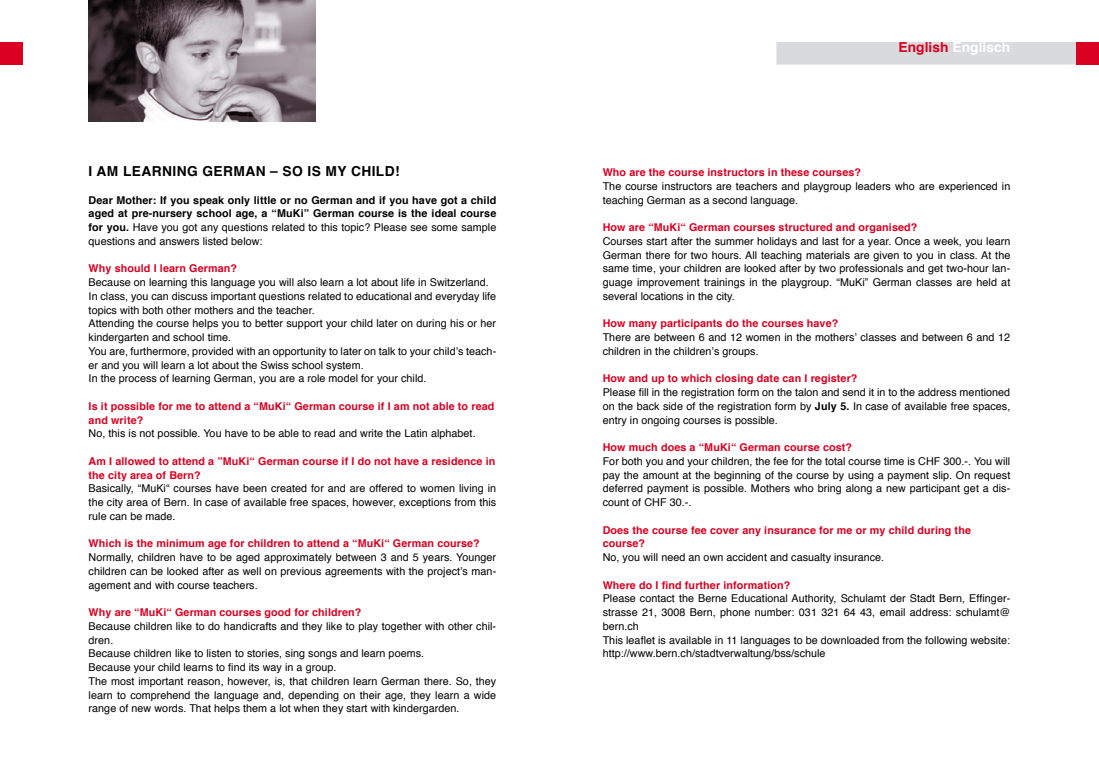
<style>
.page{position:relative;width:1099px;height:762px;background:#fff}
.page>*{position:absolute;margin:0;border:0;box-sizing:border-box;transform-origin:0 0}
.t1{font:700 13.75px "Helvetica";letter-spacing:.03em;color:#000}
.t2{font:700 13.75px "Helvetica";letter-spacing:.005em;color:#fff}
.t3{font:10.75px/13.8px "Helvetica";letter-spacing:.005em;color:#000}
.t4{font:700 10.75px/13.8px "Helvetica";letter-spacing:.01em;color:#da0021}
.t5{font:700 10.75px/13.8px "Helvetica";letter-spacing:.01em;color:#000;text-align:justify}
.s1{font-weight:400}
.s2{color:#da0021}
.s3{font-weight:700}
</style>
<div class="page">
<div style="left:0;top:42px;width:22px;height:22px;background:#da0021"></div>
<div style="left:776px;top:42px;width:322px;height:23px;background:#d8dadc"></div>
<div style="left:1076px;top:42px;width:22px;height:22px;background:#da0021"></div>
<img style="left:89px;top:0;width:226px;height:121px">
<p class="t1" style="left:89px;top:160px;width:312px">I AM LEARNING GERMAN – SO IS MY CHILD!</p>
<p class="t5" style="left:89px;top:193px;width:409px">Dear Mother: If you speak only little or no German and if you have got a child aged at pre-nursery school age, a “MuKi” German course is the ideal course for you. <span class="s1">Have you got any questions related to this topic? Please see some sample questions and answers listed below:</span></p>
<p class="t4" style="left:89px;top:262px;width:150px">Why should I learn German?</p>
<p class="t3" style="left:89px;top:276px;width:409px">Because on learning this language you will also learn a lot about life in Switzerland.<br>In class, you can discuss important questions related to educational and everyday life topics with both other mothers and the teacher.<br>Attending the course helps you to better support your child later on during his or her kindergarten and school time.<br>You are, furthermore, provided with an opportunity to later on talk to your child’s teach&shy;er and you will learn a lot about the Swiss school system.<br>In the process of learning German, you are a role model for your child.</p>
<p class="t4" style="left:89px;top:399px;width:407px">Is it possible for me to attend a “MuKi“ German course if I am not able to read and write?</p>
<p class="t3" style="left:89px;top:427px;width:388px">No, this is not possible. You have to be able to read and write the Latin alphabet.</p>
<p class="t4" style="left:89px;top:454px;width:408px">Am I allowed to attend a ”MuKi“ German course if I do not have a residence in the city area of Bern?</p>
<p class="t3" style="left:89px;top:482px;width:409px;text-align:justify">Basically, “MuKi“ courses have been created for and are offered to women living in the city area of Bern. In case of available free spaces, however, exceptions from this rule can be made.</p>
<p class="t4" style="left:89px;top:537px;width:393px">Which is the minimum age for children to attend a “MuKi“ German course?</p>
<p class="t3" style="left:89px;top:551px;width:409px;text-align:justify">Normally, children have to be aged approximately between 3 and 5 years. Younger children can be looked after as well on previous agreements with the project’s man&shy;agement and with course teachers.</p>
<p class="t4" style="left:89px;top:606px;width:274px">Why are “MuKi“ German courses good for children?</p>
<p class="t3" style="left:89px;top:619px;width:409px">Because children like to do handicrafts and they like to play together with other chil&shy;dren.<br>Because children like to listen to stories, sing songs and learn poems.<br>Because your child learns to find its way in a group.<br>The most important reason, however, is, that children learn German there. So, they learn to comprehend the language and, depending on their age, they learn a wide range of new words. That helps them a lot when they start with kindergarden.</p>
<p class="t2" style="left:898px;top:36px;width:113px"><span class="s2">English</span> Englisch</p>
<p class="t4" style="left:602px;top:166px;width:260px">Who are the course instructors in these courses?</p>
<p class="t3" style="left:602px;top:179px;width:409px">The course instructors are teachers and playgroup leaders who are experienced in teaching German as a second language.</p>
<p class="t4" style="left:602px;top:221px;width:316px">How are “MuKi“ German courses structured and organised?</p>
<p class="t3" style="left:602px;top:234px;width:409px;text-align:justify">Courses start after the summer holidays and last for a year. Once a week, you learn German there for two hours. All teaching materials are given to you in class. At the same time, your children are looked after by two professionals and get two-hour lan&shy;guage improvement trainings in the playgroup. “MuKi” German classes are held at several locations in the city.</p>
<p class="t4" style="left:602px;top:317px;width:237px">How many participants do the courses have?</p>
<p class="t3" style="left:602px;top:331px;width:409px">There are between 6 and 12 women in the mothers’ classes and between 6 and 12 children in the children’s groups.</p>
<p class="t4" style="left:602px;top:372px;width:256px">How and up to which closing date can I register?</p>
<p class="t3" style="left:602px;top:386px;width:409px;text-align:justify">Please fill in the registration form on the talon and send it in to the address mentioned on the back side of the registration form by <span class="s3">July 5.</span> In case of available free spaces, entry in ongoing courses is possible.</p>
<p class="t4" style="left:602px;top:441px;width:251px">How much does a “MuKi“ German course cost?</p>
<p class="t3" style="left:602px;top:454px;width:409px;text-align:justify">For both you and your children, the fee for the total course time is CHF 300.-. You will pay the amount at the beginning of the course by using a payment slip. On request deferred payment is possible. Mothers who bring along a new participant get a dis&shy;count of CHF 30.-.</p>
<p class="t4" style="left:602px;top:523px;width:370px">Does the course fee cover any insurance for me or my child during the course?</p>
<p class="t3" style="left:602px;top:551px;width:283px">No, you will need an own accident and casualty insurance.</p>
<p class="t4" style="left:602px;top:578px;width:189px">Where do I find further information?</p>
<p class="t3" style="left:602px;top:592px;width:409px">Please contact the Berne Educational Authority, Schulamt der Stadt Bern, Effinger&shy;strasse 21, 3008 Bern, phone number: 031 321 64 43, email address: schulamt@ bern.ch<br>This leaflet is available in 11 languages to be downloaded from the following website: http://www.bern.ch/stadtverwaltung/bss/schule</p>
</div>
